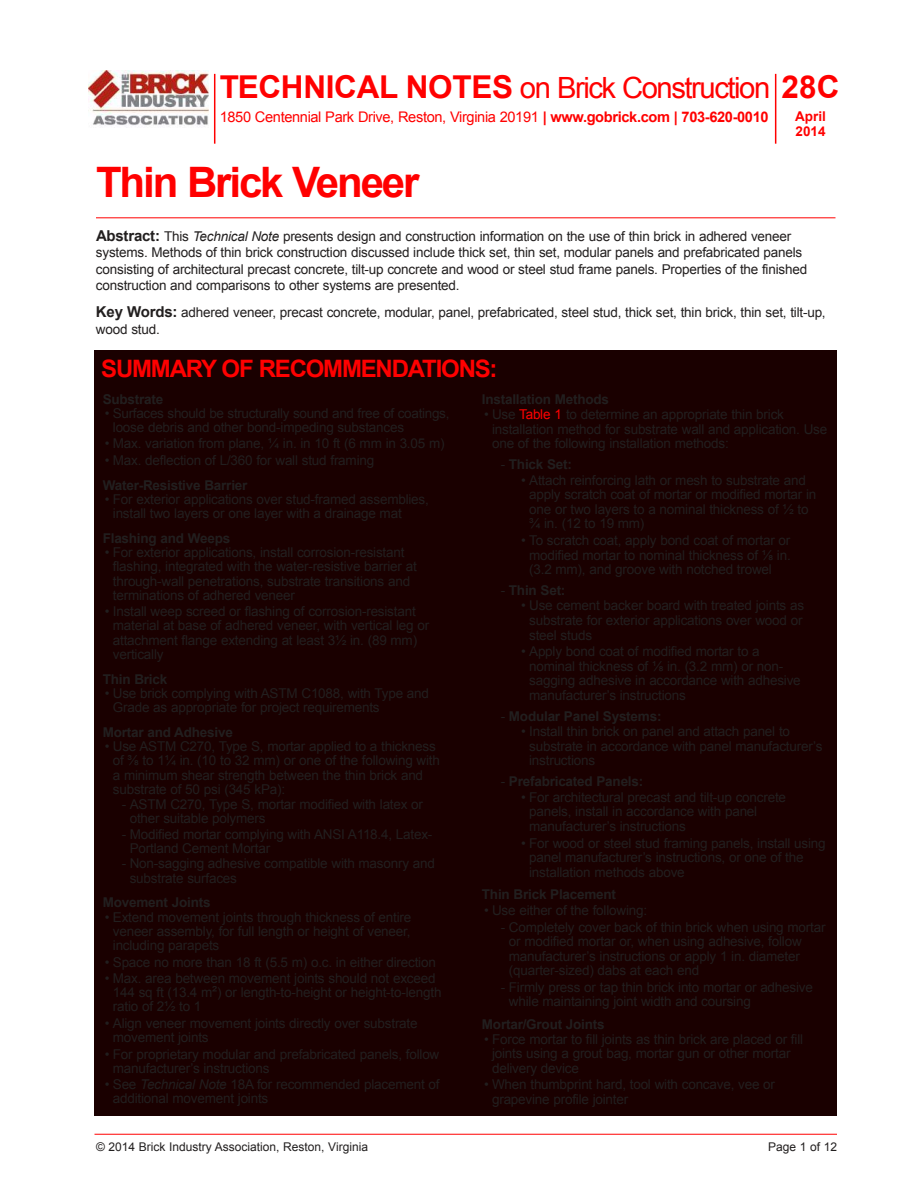
<style>
.page{position:relative;width:918px;height:1188px;background:#fff}
.page>*{position:absolute;margin:0;border:0;box-sizing:border-box;transform-origin:0 0}
.t1{font:700 42px "Arial";letter-spacing:-.05em;color:#f00}
.t2{font:29.25px "Arial";letter-spacing:-.05em;color:#f00}
.t3{font:700 24px "Arial";letter-spacing:-.05em;color:#f00}
.t4{font:14.7px "Arial";letter-spacing:-.025em;color:#f00}
.t5{font:13.5px/14.5px "Arial";letter-spacing:-.015em;color:#221f1f}
.t6{font:700 13.5px "Arial";letter-spacing:-.015em;color:#221f1f}
.t7{font:700 13.5px/15px "Arial";color:#f00}
.t8{font:12px "Arial";color:#221f1f}
.s1{font-weight:700;font-size:31.5px}
.s2{font-weight:700}
.s3{font-weight:700;font-size:15px}
.s4{font-style:italic}
.s5{font-size:15px}
.s6{color:#f00}
.s7{font-weight:400}
</style>
<div class="page">
<img style="left:88px;top:70px;width:121px;height:57px">
<hr style="left:214px;top:74px;width:1px;height:70px;background:#f00">
<hr style="left:775px;top:74px;width:1px;height:70px;background:#f00">
<hr style="left:95px;top:1134px;width:742px;height:1px;background:#f00">
<div style="left:95px;top:350px;width:742px;height:766px;background:#1a0000"></div>
<hr style="left:96px;top:217px;width:740px;height:1px;background:#f00">
<h2 class="t2" style="left:220px;top:76px;width:621px"><span class="s1">TECHNICAL NOTES</span> on Brick Construction <span class="s1">28C</span></h2>
<p class="t4" style="left:220px;top:111px;width:550px">1850 Centennial Park Drive, Reston, Virginia 20191 <span class="s2">| www.gobrick.com | 703-620-0010</span></p>
<p class="t7" style="left:795px;top:110px;width:32px">April<br>2014</p>
<h1 class="t1" style="left:96px;top:167px;width:325px">Thin Brick Veneer</h1>
<p class="t5" style="left:96px;top:229px;width:713px;line-height:16.5px"><span class="s3">Abstract:</span> This <span class="s4">Technical Note</span> presents design and construction information on the use of thin brick in adhered veneer systems. Methods of thin brick construction discussed include thick set, thin set, modular panels and prefabricated panels consisting of architectural precast concrete, tilt-up concrete and wood or steel stud frame panels. Properties of the finished construction and comparisons to other systems are presented.</p>
<p class="t5" style="left:96px;top:306px;width:731px;line-height:16.5px"><span class="s3">Key Words:</span> adhered veneer, precast concrete, modular, panel, prefabricated, steel stud, thick set, thin brick, thin set, tilt-up, wood stud.</p>
<h3 class="t3" style="left:101px;top:360px;width:398px">SUMMARY OF RECOMMENDATIONS:</h3>
<p class="t6" style="left:103px;top:394px;width:62px">Substrate</p>
<p class="t5" style="left:113px;top:406px;width:338px;text-indent:-8px">• Surfaces should be structurally sound and free of coatings, loose debris and other bond-impeding substances</p>
<p class="t5" style="left:105px;top:436px;width:341px">• Max. variation from plane, ¼ in. in 10 ft (6 mm in 3.05 m)</p>
<p class="t5" style="left:105px;top:453px;width:271px">• Max. deflection of L/360 for wall stud framing</p>
<p class="t6" style="left:103px;top:480px;width:146px">Water-Resistive Barrier</p>
<p class="t5" style="left:113px;top:492px;width:318px;text-indent:-8px">• For exterior applications over stud-framed assemblies, install two layers or one layer with a drainage mat</p>
<p class="t6" style="left:103px;top:533px;width:129px">Flashing and Weeps</p>
<p class="t5" style="left:113px;top:545px;width:305px;text-indent:-8px">• For exterior applications, install corrosion-resistant flashing, integrated with the water-resistive barrier at through-wall penetrations, substrate transitions and terminations of adhered veneer</p>
<p class="t5" style="left:113px;top:604px;width:318px;text-indent:-8px">• Install weep screed or flashing of corrosion-resistant material at base of adhered veneer, with vertical leg or attachment flange extending at least 3½ in. (89 mm) vertically</p>
<p class="t6" style="left:103px;top:674px;width:66px">Thin Brick</p>
<p class="t5" style="left:113px;top:686px;width:318px;text-indent:-8px">• Use brick complying with ASTM C1088, with Type and<br>Grade as appropriate for project requirements</p>
<p class="t6" style="left:103px;top:727px;width:132px">Mortar and Adhesive</p>
<p class="t5" style="left:113px;top:739px;width:329px;text-indent:-8px">• Use ASTM C270, Type S, mortar applied to a thickness of ⅜ to 1¼ in. (10 to 32 mm) or one of the following with a minimum shear strength between the thin brick and substrate of 50 psi (345 kPa):</p>
<p class="t5" style="left:130px;top:799px;width:295px;text-indent:-8px">- ASTM C270, Type S, mortar modified with latex or other suitable polymers</p>
<p class="t5" style="left:130px;top:828px;width:304px;text-indent:-8px">- Modified mortar complying with ANSI A118.4, Latex-<br>Portland Cement Mortar</p>
<p class="t5" style="left:130px;top:858px;width:307px;text-indent:-8px">- Non-sagging adhesive compatible with masonry and substrate surfaces</p>
<p class="t6" style="left:103px;top:898px;width:109px">Movement Joints</p>
<p class="t5" style="left:113px;top:910px;width:300px;text-align:justify;text-indent:-8px">• Extend movement joints through thickness of entire veneer assembly, for full length or height of veneer, including parapets</p>
<p class="t5" style="left:105px;top:954px;width:332px">• Space no more than 18 ft (5.5 m) o.c. in either direction</p>
<p class="t5" style="left:113px;top:971px;width:330px;text-indent:-8px">• Max. area between movement joints should not exceed<br>144 sq ft (13.4 m<span class="s5">²</span>) or length-to-height or height-to-length ratio of 2½ to 1</p>
<p class="t5" style="left:113px;top:1016px;width:306px;text-indent:-8px">• Align veneer movement joints directly over substrate movement joints</p>
<p class="t5" style="left:113px;top:1047px;width:328px;text-indent:-8px">• For proprietary modular and prefabricated panels, follow manufacturer’s instructions</p>
<p class="t5" style="left:113px;top:1077px;width:328px;text-indent:-8px">• See <span class="s4">Technical Note</span> 18A for recommended placement of additional movement joints</p>
<p class="t6" style="left:482px;top:394px;width:129px">Installation Methods</p>
<p class="t5" style="left:492px;top:407px;width:337px;text-indent:-8px">• Use <span class="s6">Table 1</span> to determine an appropriate thin brick installation method for substrate wall and application. Use one of the following installation methods:</p>
<p class="t6" style="left:501px;top:459px;width:73px"><span class="s7">-</span> Thick Set:</p>
<p class="t5" style="left:529px;top:473px;width:289px;text-indent:-8px">• Attach reinforcing lath or mesh to substrate and apply scratch coat of mortar or modified mortar in one or two layers to a nominal thickness of ½ to ¾ in. (12 to 19 mm)</p>
<p class="t5" style="left:529px;top:533px;width:263px;text-align:justify;text-indent:-8px">• To scratch coat, apply bond coat of mortar or modified mortar to nominal thickness of ⅛ in. (3.2 mm), and groove with notched trowel</p>
<p class="t6" style="left:501px;top:585px;width:66px"><span class="s7">-</span> Thin Set:</p>
<p class="t5" style="left:529px;top:598px;width:276px;text-align:justify;text-indent:-8px">• Use cement backer board with treated joints as substrate for exterior applications over wood or steel studs</p>
<p class="t5" style="left:529px;top:644px;width:273px;text-indent:-8px">• Apply bond coat of modified mortar to a nominal thickness of ⅛ in. (3.2 mm) or non&shy;sagging adhesive in accordance with adhesive manufacturer’s instructions</p>
<p class="t6" style="left:501px;top:711px;width:162px"><span class="s7">-</span> Modular Panel Systems:</p>
<p class="t5" style="left:529px;top:724px;width:295px;text-indent:-8px">• Install thin brick on panel and attach panel to substrate in accordance with panel manufacturer’s instructions</p>
<p class="t6" style="left:501px;top:776px;width:144px"><span class="s7">-</span> Prefabricated Panels:</p>
<p class="t5" style="left:529px;top:790px;width:258px;text-indent:-8px">• For architectural precast and tilt-up concrete panels, install in accordance with panel manufacturer’s instructions</p>
<p class="t5" style="left:529px;top:835px;width:298px;text-indent:-8px">• For wood or steel stud framing panels, install using panel manufacturer’s instructions, or one of the installation methods above</p>
<p class="t6" style="left:482px;top:889px;width:136px">Thin Brick Placement</p>
<p class="t5" style="left:484px;top:903px;width:165px">• Use either of the following:</p>
<p class="t5" style="left:509px;top:921px;width:318px;text-indent:-8px">- Completely cover back of thin brick when using mortar or modified mortar or, when using adhesive, follow manufacturer’s instructions or apply 1 in. diameter (quarter-sized) dabs at each end</p>
<p class="t5" style="left:509px;top:981px;width:306px;text-indent:-8px">- Firmly press or tap thin brick into mortar or adhesive while maintaining joint width and coursing</p>
<p class="t6" style="left:482px;top:1019px;width:124px">Mortar/Grout Joints</p>
<p class="t5" style="left:492px;top:1031px;width:313px;text-indent:-8px">• Force mortar to fill joints as thin brick are placed or fill joints using a grout bag, mortar gun or other mortar delivery device</p>
<p class="t5" style="left:492px;top:1077px;width:284px;text-indent:-8px">• When thumbprint hard, tool with concave, vee or grapevine profile jointer</p>
<p class="t8" style="left:96px;top:1142px;width:274px">© 2014 Brick Industry Association, Reston, Virginia</p>
<p class="t8" style="left:768px;top:1142px;width:71px">Page 1 of 12</p>
</div>
